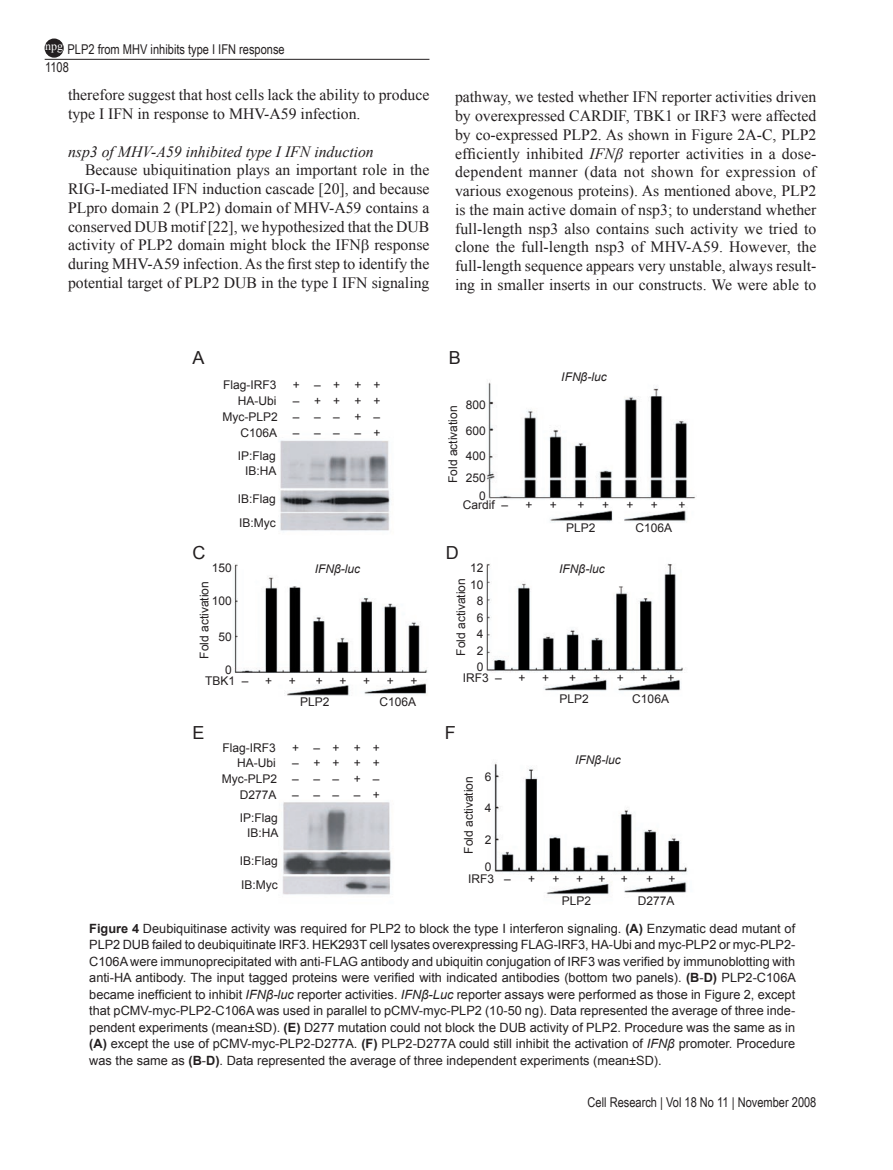
<style>
.page{position:relative;width:893px;height:1170px;background:#fff}
.page>*{position:absolute;margin:0;border:0;box-sizing:border-box;transform-origin:0 0}
.t1{font:18px "Arial";color:#231f20}
.t2{font:15.75px/18.8px "Times New Roman";color:#231f20;text-align:justify}
.t3{font:italic 15.75px "Times New Roman";color:#231f20}
.t4{font:13.5px "Arial Narrow";color:#231f20}
.t5{font:12.75px/16.5px "Arial";color:#231f20;text-align:justify}
.t6{font:12px/16.5px "Arial";color:#231f20;text-align:right}
.t7{font:italic 12px "Arial";color:#231f20}
.t8{font:12px "Times New Roman";color:#fff}
.s1{font-style:italic}
.s2{font-weight:700}
</style>
<div class="page">
<hr style="left:45px;top:59px;width:384px;height:1px;background:#231f20">
<div style="left:45px;top:39px;width:18px;height:18px;background:#231f20;border-radius:50%"></div>
<div style="left:45px;top:38px;width:19px;height:20px;border:2px solid #231f20;border-radius:50%"></div>
<img style="left:232px;top:382px;width:464px;height:513px">
<p class="t4" style="left:68px;top:40px;width:219px">PLP2 from MHV inhibits type I IFN response</p>
<p class="t8" style="left:45px;top:38px;width:19px">npg</p>
<p class="t4" style="left:45px;top:57px;width:25px">1108</p>
<p class="t2" style="left:68px;top:85px;width:363px">therefore suggest that host cells lack the ability to produce type I IFN in response to MHV-A59 infection.</p>
<p class="t3" style="left:68px;top:140px;width:307px">nsp3 of MHV-A59 inhibited type I IFN induction</p>
<p class="t2" style="left:68px;top:160px;width:363px;text-indent:17px">Because ubiquitination plays an important role in the RIG-I-mediated IFN induction cascade [20], and because PLpro domain 2 (PLP2) domain of MHV-A59 contains a conserved DUB motif [22], we hypothesized that the DUB activity of PLP2 domain might block the IFN response during MHV-A59 infection. As the first step to identify the potential target of PLP2 DUB in the type I IFN signaling</p>
<p class="t2" style="left:455px;top:87px;width:363px">pathway, we tested whether IFN reporter activities driven by overexpressed CARDIF, TBK1 or IRF3 were affected by co-expressed PLP2. As shown in Figure 2A-C, PLP2 efficiently inhibited <span class="s1">IFNβ</span> reporter activities in a dose&shy;dependent manner (data not shown for expression of various exogenous proteins). As mentioned above, PLP2 is the main active domain of nsp3; to understand whether full-length nsp3 also contains such activity we tried to clone the full-length nsp3 of MHV-A59. However, the full-length sequence appears very unstable, always result&shy;ing in smaller inserts in our constructs. We were able to</p>
<p class="t1" style="left:193px;top:345px;width:14px">A</p>
<p class="t1" style="left:449px;top:345px;width:14px">B</p>
<p class="t6" style="left:223px;top:377px;width:55px">Flag-IRF3</p>
<p class="t6" style="left:293px;top:377px;width:89px">+–+++</p>
<p class="t6" style="left:238px;top:392px;width:40px">HA-Ubi</p>
<p class="t6" style="left:293px;top:392px;width:89px">– ++++</p>
<p class="t6" style="left:223px;top:408px;width:159px">Myc-PLP2 – – – + –</p>
<p class="t6" style="left:241px;top:424px;width:38px">C106A</p>
<p class="t6" style="left:293px;top:424px;width:89px">––––+</p>
<p class="t6" style="left:238px;top:448px;width:40px;line-height:15px">IP:Flag<br>IB:HA</p>
<p class="t6" style="left:238px;top:487px;width:40px;line-height:24px;text-align:left">IB:Flag<br>IB:Myc</p>
<p class="t7" style="left:561px;top:369px;width:47px">IFNβ-luc</p>
<p class="t6" style="left:466px;top:392px;width:22px;line-height:25.5px;text-align:justify">800<br>600<br>400</p>
<p class="t6" style="left:466px;top:468px;width:22px;line-height:18px">250<br>0</p>
<p class="t6" style="left:463px;top:497px;width:47px">Cardif –</p>
<p class="t6" style="left:525px;top:497px;width:9px">+</p>
<p class="t6" style="left:550px;top:497px;width:9px">+</p>
<p class="t6" style="left:578px;top:497px;width:9px">+</p>
<p class="t6" style="left:602px;top:497px;width:9px">+</p>
<p class="t6" style="left:626px;top:497px;width:9px">+</p>
<p class="t6" style="left:651px;top:497px;width:9px">+</p>
<p class="t6" style="left:679px;top:497px;width:9px">+</p>
<p class="t6" style="left:566px;top:519px;width:31px">PLP2</p>
<p class="t6" style="left:636px;top:519px;width:38px">C106A</p>
<p class="t6" style="left:445px;top:483px;width:79px;rotate:-90deg">Fold activation</p>
<p class="t1" style="left:193px;top:540px;width:14px">C</p>
<p class="t1" style="left:446px;top:540px;width:14px">D</p>
<p class="t6" style="left:212px;top:559px;width:21px">150</p>
<p class="t6" style="left:212px;top:592px;width:21px">100</p>
<p class="t6" style="left:218px;top:628px;width:15px">50</p>
<p class="t6" style="left:225px;top:661px;width:8px">0</p>
<p class="t6" style="left:470px;top:559px;width:15px;text-align:center">12<br>10<br>8<br>6<br>4<br>2<br>0</p>
<p class="t7" style="left:315px;top:561px;width:47px">IFNβ-luc</p>
<p class="t7" style="left:559px;top:561px;width:47px">IFNβ-luc</p>
<p class="t6" style="left:453px;top:655px;width:79px;rotate:-90deg">Fold activation</p>
<p class="t6" style="left:196px;top:658px;width:79px;rotate:-90deg">Fold activation</p>
<p class="t6" style="left:205px;top:673px;width:45px">TBK1 –</p>
<p class="t6" style="left:265px;top:673px;width:9px">+</p>
<p class="t6" style="left:289px;top:673px;width:9px">+</p>
<p class="t6" style="left:316px;top:673px;width:9px">+</p>
<p class="t6" style="left:339px;top:673px;width:9px">+</p>
<p class="t6" style="left:363px;top:673px;width:9px">+</p>
<p class="t6" style="left:387px;top:673px;width:9px">+</p>
<p class="t6" style="left:410px;top:673px;width:9px">+</p>
<p class="t6" style="left:463px;top:669px;width:41px">IRF3 –</p>
<p class="t6" style="left:519px;top:669px;width:9px">+</p>
<p class="t6" style="left:542px;top:669px;width:9px">+</p>
<p class="t6" style="left:569px;top:669px;width:9px">+</p>
<p class="t6" style="left:593px;top:669px;width:9px">+</p>
<p class="t6" style="left:617px;top:669px;width:9px">+</p>
<p class="t6" style="left:640px;top:669px;width:9px">+</p>
<p class="t6" style="left:667px;top:669px;width:9px">+</p>
<p class="t6" style="left:300px;top:693px;width:31px">PLP2</p>
<p class="t6" style="left:380px;top:693px;width:38px">C106A</p>
<p class="t1" style="left:193px;top:720px;width:14px">E</p>
<p class="t1" style="left:445px;top:720px;width:12px">F</p>
<p class="t6" style="left:223px;top:739px;width:55px">Flag-IRF3</p>
<p class="t6" style="left:292px;top:739px;width:89px">+–+++</p>
<p class="t6" style="left:237px;top:755px;width:40px">HA-Ubi</p>
<p class="t6" style="left:292px;top:755px;width:89px">– ++++</p>
<p class="t6" style="left:222px;top:770px;width:159px">Myc-PLP2 – – – + –</p>
<p class="t6" style="left:240px;top:786px;width:38px">D277A</p>
<p class="t6" style="left:292px;top:786px;width:89px">––––+</p>
<p class="t6" style="left:240px;top:810px;width:40px;line-height:15px">IP:Flag<br>IB:HA</p>
<p class="t6" style="left:240px;top:849px;width:40px;line-height:24px;text-align:left">IB:Flag<br>IB:Myc</p>
<p class="t6" style="left:560px;top:691px;width:31px">PLP2</p>
<p class="t6" style="left:632px;top:691px;width:38px">C106A</p>
<p class="t6" style="left:460px;top:853px;width:79px;rotate:-90deg">Fold activation</p>
<p class="t6" style="left:485px;top:769px;width:8px">6</p>
<p class="t6" style="left:485px;top:799px;width:8px">4</p>
<p class="t6" style="left:485px;top:831px;width:8px">2</p>
<p class="t6" style="left:485px;top:858px;width:8px">0</p>
<p class="t7" style="left:575px;top:752px;width:47px">IFNβ-luc</p>
<p class="t6" style="left:468px;top:871px;width:44px">IRF3 –</p>
<p class="t6" style="left:528px;top:871px;width:9px">+</p>
<p class="t6" style="left:552px;top:871px;width:9px">+</p>
<p class="t6" style="left:576px;top:871px;width:9px">+</p>
<p class="t6" style="left:598px;top:871px;width:9px">+</p>
<p class="t6" style="left:621px;top:871px;width:9px">+</p>
<p class="t6" style="left:646px;top:871px;width:9px">+</p>
<p class="t6" style="left:669px;top:871px;width:9px">+</p>
<p class="t6" style="left:562px;top:892px;width:31px">PLP2</p>
<p class="t6" style="left:638px;top:892px;width:38px">D277A</p>
<p class="t5" style="left:89px;top:920px;width:708px"><span class="s2">Figure 4</span> Deubiquitinase activity was required for PLP2 to block the type I interferon signaling. <span class="s2">(A)</span> Enzymatic dead mutant of PLP2 DUB failed to deubiquitinate IRF3. HEK293T cell lysates overexpressing FLAG-IRF3, HA-Ubi and myc-PLP2 or myc-PLP2- C106A were immunoprecipitated with anti-FLAG antibody and ubiquitin conjugation of IRF3 was verified by immunoblotting with anti-HA antibody. The input tagged proteins were verified with indicated antibodies (bottom two panels). <span class="s2">(B</span>-<span class="s2">D)</span> PLP2-C106A became inefficient to inhibit <span class="s1">IFNβ-luc</span> reporter activities. <span class="s1">IFNβ-Luc</span> reporter assays were performed as those in Figure 2, except that pCMV-myc-PLP2-C106A was used in parallel to pCMV-myc-PLP2 (10-50 ng). Data represented the average of three inde&shy;pendent experiments (mean±SD). <span class="s2">(E)</span> D277 mutation could not block the DUB activity of PLP2. Procedure was the same as in <span class="s2">(A)</span> except the use of pCMV-myc-PLP2-D277A. <span class="s2">(F)</span> PLP2-D277A could still inhibit the activation of <span class="s1">IFNβ</span> promoter. Procedure was the same as <span class="s2">(B</span>-<span class="s2">D)</span>. Data represented the average of three independent experiments (mean±SD).</p>
<p class="t4" style="left:588px;top:1092px;width:230px">Cell Research | Vol 18 No 11 | November 2008</p>
</div>
